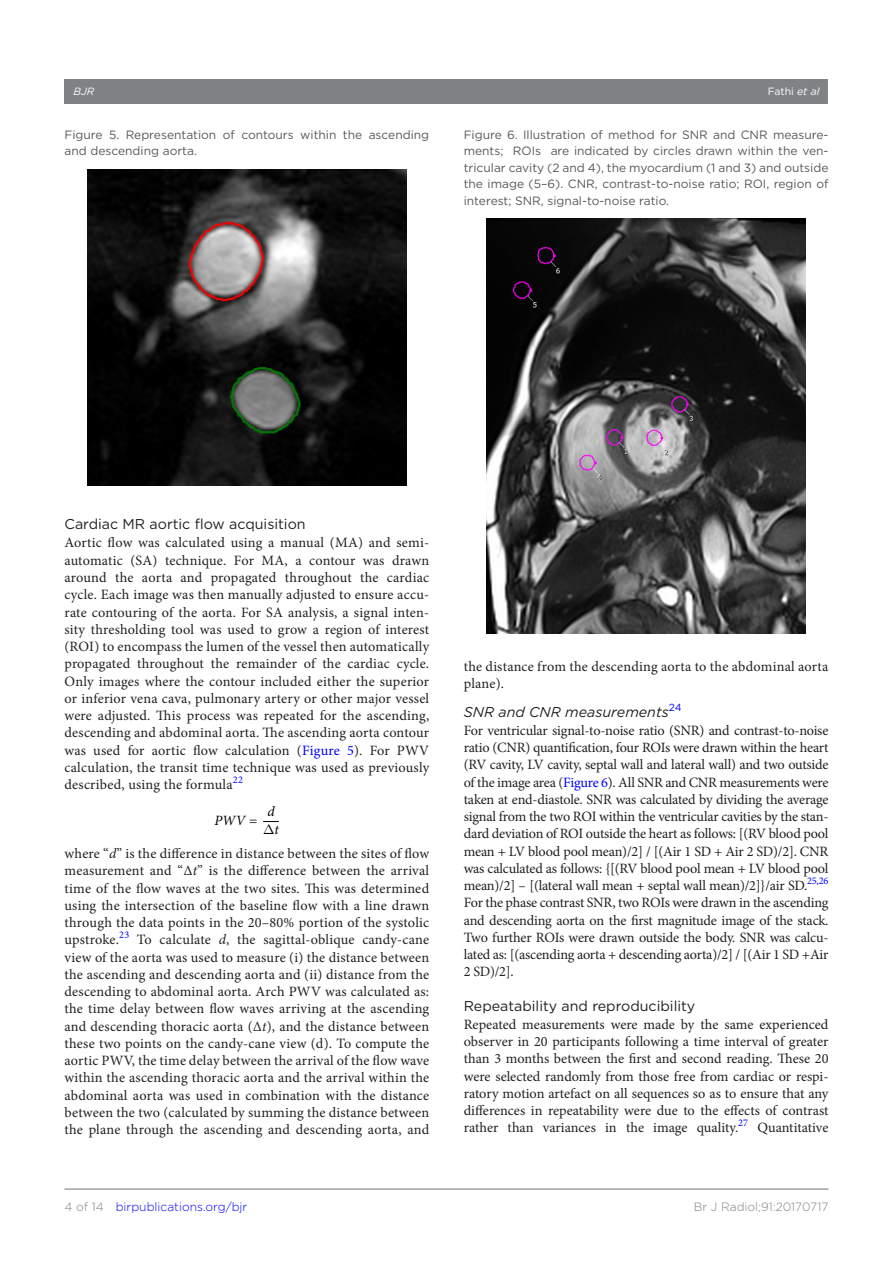
<style>
.page{position:relative;width:893px;height:1263px;background:#fff}
.page>*{position:absolute;margin:0;border:0;box-sizing:border-box;transform-origin:0 0}
.t1{font:14.25px/17.2px "Minion Pro";letter-spacing:.005em;color:#231f20;text-align:justify}
.t2{font:14.25px "Gotham";color:#231f20}
.t3{font:italic 14.25px "Gotham";color:#231f20}
.t4{font:italic 14.25px "Minion Pro";color:#000}
.t5{font:13.5px "CMR9";color:#000}
.t6{font:12px/16.5px "Gotham";color:#57585a}
.t7{font:300 12px "Gotham";color:#00f}
.t8{font:300 12px "Gotham";color:#808285}
.t9{font:10.5px "Gotham";color:#fff}
.t10{font:italic 10.5px "Gotham";color:#fff}
.s1{font-style:italic}
.s2{color:#00f}
.s3{font-style:normal}
.s4{font-family:"Minion Pro";font-style:italic;font-size:14.25px}
.s5{color:#808285}
</style>
<div class="page">
<hr style="left:64px;top:1188px;width:764px;height:2px;background:#808285">
<div style="left:64px;top:79px;width:764px;height:24px;background:#808285"></div>
<img style="left:87px;top:169px;width:319px;height:316px">
<img style="left:487px;top:219px;width:319px;height:415px">
<svg style="left:263px;top:821px;width:16px;height:1px"></svg>
<p class="t10" style="left:74px;top:85px;width:22px">BJR</p>
<p class="t9" style="left:768px;top:85px;width:53px">Fathi <span class="s1">et al</span></p>
<p class="t6" style="left:64px;top:126px;width:366px">Figure 5. Representation of contours within the ascending and descending aorta.</p>
<p class="t6" style="left:464px;top:126px;width:366px;text-align:justify">Figure 6. Illustration of method for SNR and CNR measure&shy;ments; ROIs are indicated by circles drawn within the ven&shy;tricular cavity (2 and 4), the myocardium (1 and 3) and outside the image (5–6). CNR, contrast-to-noise ratio; ROI, region of interest; SNR, signal-to-noise ratio.</p>
<p class="t2" style="left:64px;top:515px;width:243px">Cardiac MR aortic flow acquisition</p>
<p class="t1" style="left:64px;top:534px;width:366px">Aortic flow was calculated using a manual (MA) and semi&shy;automatic (SA) technique. For MA, a contour was drawn around the aorta and propagated throughout the cardiac cycle. Each image was then manually adjusted to ensure accu&shy;rate contouring of the aorta. For SA analysis, a signal inten&shy;sity thresholding tool was used to grow a region of interest (ROI) to encompass the lumen of the vessel then automatically propagated throughout the remainder of the cardiac cycle.<br>Only images where the contour included either the superior or inferior vena cava, pulmonary artery or other major vessel were adjusted. This process was repeated for the ascending, descending and abdominal aorta. The ascending aorta contour was used for aortic flow calculation (<span class="s2">Figure 5</span>). For PWV calculation, the transit time technique was used as previously described, using the formula<sup>22</sup></p>
<p class="t4" style="left:214px;top:811px;width:45px">PWV <span class="s3">=</span></p>
<p class="t4" style="left:267px;top:802px;width:9px">d</p>
<p class="t5" style="left:263px;top:824px;width:17px">∆<span class="s4">t</span></p>
<p class="t1" style="left:64px;top:845px;width:366px">where “<span class="s1">d</span>” is the difference in distance between the sites of flow measurement and “Δ<span class="s1">t</span>” is the difference between the arrival time of the flow waves at the two sites. This was determined using the intersection of the baseline flow with a line drawn through the data points in the 20–80% portion of the systolic upstroke.<sup>23</sup> To calculate <span class="s1">d</span>, the sagittal-oblique candy-cane view of the aorta was used to measure (i) the distance between the ascending and descending aorta and (ii) distance from the descending to abdominal aorta. Arch PWV was calculated as: the time delay between flow waves arriving at the ascending and descending thoracic aorta (Δ<span class="s1">t</span>), and the distance between these two points on the candy-cane view (d). To compute the aortic PWV, the time delay between the arrival of the flow wave within the ascending thoracic aorta and the arrival within the abdominal aorta was used in combination with the distance between the two (calculated by summing the distance between the plane through the ascending and descending aorta, and</p>
<p class="t1" style="left:464px;top:658px;width:366px">the distance from the descending aorta to the abdominal aorta plane).</p>
<p class="t3" style="left:464px;top:704px;width:219px">SNR and CNR measurements<sup>24</sup></p>
<p class="t1" style="left:464px;top:722px;width:366px">For ventricular signal-to-noise ratio (SNR) and contrast-to-noise ratio (CNR) quantification, four ROIs were drawn within the heart (RV cavity, LV cavity, septal wall and lateral wall) and two outside of the image area (<span class="s2">Figure 6</span>). All SNR and CNR measurements were taken at end-diastole. SNR was calculated by dividing the average signal from the two ROI within the ventricular cavities by the stan&shy;dard deviation of ROI outside the heart as follows: [(RV blood pool mean + LV blood pool mean)/2] / [(Air 1 SD + Air 2 SD)/2]. CNR was calculated as follows: {[(RV blood pool mean + LV blood pool mean)/2] – [(lateral wall mean + septal wall mean)/2]}/air SD.<sup>25,26<br></sup>For the phase contrast SNR, two ROIs were drawn in the ascending and descending aorta on the first magnitude image of the stack.<br>Two further ROIs were drawn outside the body. SNR was calcu&shy;lated as: [(ascending aorta + descending aorta)/2] / [(Air 1 SD +Air 2 SD)/2].</p>
<p class="t2" style="left:464px;top:997px;width:233px">Repeatability and reproducibility</p>
<p class="t1" style="left:464px;top:1016px;width:366px">Repeated measurements were made by the same experienced observer in 20 participants following a time interval of greater than 3 months between the first and second reading. These 20 were selected randomly from those free from cardiac or respi&shy;ratory motion artefact on all sequences so as to ensure that any differences in repeatability were due to the effects of contrast rather than variances in the image quality.<sup>27</sup> Quantitative</p>
<p class="t7" style="left:64px;top:1199px;width:184px"><span class="s5">4 of 14</span> birpublications.org/bjr</p>
<p class="t8" style="left:694px;top:1199px;width:136px">Br J Radiol;91:20170717</p>
</div>
